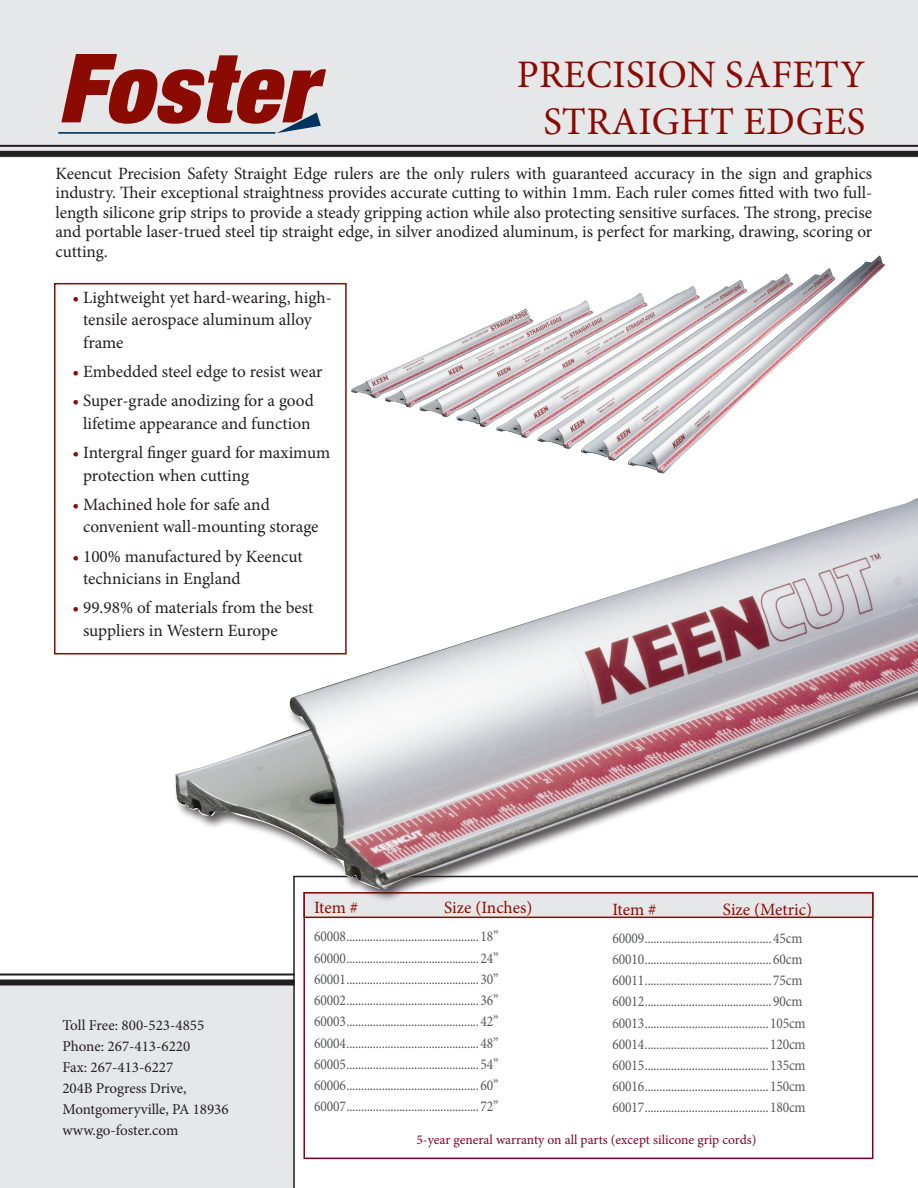
<style>
.page{position:relative;width:918px;height:1188px;background:#fff}
.page>*{position:absolute;margin:0;border:0;box-sizing:border-box;transform-origin:0 0}
.t1{font:39px/46.8px "Minion Pro";letter-spacing:.01em;color:#8b0a02;text-align:right}
.body{font:17.25px/22.5px "Minion Pro";color:#231f20}
.Heads{font:17.25px "Minion Pro";color:#8b0a02}
.specs{font:15px "Minion Pro";letter-spacing:-.01em;color:#57585a;scale:.9 1}
.body-2{font:15px/21px "Minion Pro";letter-spacing:-.005em;color:#231f20}
.body-3{font:13.5px "Minion Pro";color:#820123}
.s1{color:#8b0a02}
</style>
<div class="page">
<div style="left:303px;top:892px;width:570px;height:267px;background:#fff;border:2px solid #820123"></div>
<div style="left:0;top:0;width:918px;height:157px;background:#e6e7e9"></div>
<div style="left:0;top:986px;width:295px;height:202px;background:#e6e7e9"></div>
<hr style="left:58px;top:132px;width:217px;height:2px;background:#00345e">
<svg style="left:61px;top:54px;width:265px;height:79px"></svg>
<hr style="left:0;top:145px;width:918px;height:2px;background:#231f20">
<div style="left:0;top:151px;width:918px;height:6px;background:#231f20"></div>
<hr style="left:0;top:973px;width:295px;height:3px;background:#231f20">
<div style="left:0;top:980px;width:295px;height:6px;background:#231f20"></div>
<div style="left:303px;top:892px;width:570px;height:26px;background:#e6e7e9;border:2px solid #8b0a02"></div>
<hr style="left:293px;top:877px;width:2px;height:311px;background:#231f20">
<img style="left:456px;top:255px;width:429px;height:219px">
<div style="left:173px;top:496px;width:745px;height:406px;background:#231f20;opacity:.75"></div>
<img style="left:176px;top:498px;width:742px;height:391px">
<div style="left:54px;top:283px;width:293px;height:371px;border:2px solid #8b0a02"></div>
<p class="t1" style="left:517px;top:52px;width:350px">PRECISION SAFETY<br>STRAIGHT EDGES</p>
<p class="body" style="left:56px;top:164px;width:818px;line-height:19.5px;text-align:justify">Keencut Precision Safety Straight Edge rulers are the only rulers with guaranteed accuracy in the sign and graphics industry. Their exceptional straightness provides accurate cutting to within 1mm. Each ruler comes fitted with two full&shy;length silicone grip strips to provide a steady gripping action while also protecting sensitive surfaces. The strong, precise and portable laser-trued steel tip straight edge, in silver anodized aluminum, is perfect for marking, drawing, scoring or cutting.</p>
<p class="body" style="left:83px;top:286px;width:250px;text-indent:-11px"><span class="s1">•</span> Lightweight yet hard-wearing, high&shy;tensile aerospace aluminum alloy frame</p>
<p class="body" style="left:72px;top:361px;width:252px"><span class="s1">•</span> Embedded steel edge to resist wear</p>
<p class="body" style="left:72px;top:390px;width:243px;text-align:center"><span class="s1">•</span> Super-grade anodizing for a good lifetime appearance and function</p>
<p class="body" style="left:83px;top:442px;width:249px;text-indent:-11px"><span class="s1">•</span> Intergral finger guard for maximum protection when cutting</p>
<p class="body" style="left:83px;top:493px;width:237px;text-indent:-11px"><span class="s1">•</span> Machined hole for safe and convenient wall-mounting storage</p>
<p class="body" style="left:83px;top:545px;width:221px;text-indent:-11px"><span class="s1">•</span> 100% manufactured by Keencut technicians in England</p>
<p class="body" style="left:83px;top:597px;width:232px;text-indent:-11px"><span class="s1">•</span> 99.98% of materials from the best suppliers in Western Europe</p>
<p class="body-2" style="left:63px;top:1015px;width:143px">Toll Free: 800-523-4855<br>Phone: 267-413-6220<br>Fax: 267-413-6227</p>
<p class="body-2" style="left:63px;top:1078px;width:168px">204B Progress Drive,<br>Montgomeryville, PA 18936 www.go-foster.com</p>
<p class="Heads" style="left:314px;top:896px;width:46px">Item #</p>
<p class="Heads" style="left:444px;top:896px;width:90px">Size (Inches)</p>
<p class="specs" style="left:314px;top:927px;width:207px">60008.............................................18”</p>
<p class="specs" style="left:314px;top:948px;width:207px">60000.............................................24”</p>
<p class="specs" style="left:314px;top:969px;width:207px">60001.............................................30”</p>
<p class="specs" style="left:314px;top:990px;width:207px">60002.............................................36”</p>
<p class="specs" style="left:314px;top:1011px;width:207px">60003.............................................42”</p>
<p class="specs" style="left:314px;top:1033px;width:207px">60004.............................................48”</p>
<p class="specs" style="left:314px;top:1054px;width:207px">60005.............................................54”</p>
<p class="specs" style="left:314px;top:1075px;width:207px">60006.............................................60”</p>
<p class="specs" style="left:314px;top:1096px;width:207px">60007.............................................72”</p>
<p class="Heads" style="left:612px;top:897px;width:46px">Item #</p>
<p class="Heads" style="left:723px;top:897px;width:91px">Size (Metric)</p>
<p class="specs" style="left:612px;top:928px;width:213px">60009........................................... 45cm</p>
<p class="specs" style="left:612px;top:949px;width:213px">60010........................................... 60cm</p>
<p class="specs" style="left:612px;top:970px;width:213px">60011........................................... 75cm</p>
<p class="specs" style="left:612px;top:991px;width:213px">60012........................................... 90cm</p>
<p class="specs" style="left:612px;top:1013px;width:216px">60013..........................................105cm</p>
<p class="specs" style="left:612px;top:1034px;width:216px">60014..........................................120cm</p>
<p class="specs" style="left:612px;top:1055px;width:216px">60015..........................................135cm</p>
<p class="specs" style="left:612px;top:1076px;width:216px">60016..........................................150cm</p>
<p class="specs" style="left:612px;top:1098px;width:216px">60017..........................................180cm</p>
<p class="body-3" style="left:416px;top:1130px;width:341px">5-year general warranty on all parts (except silicone grip cords)</p>
</div>
